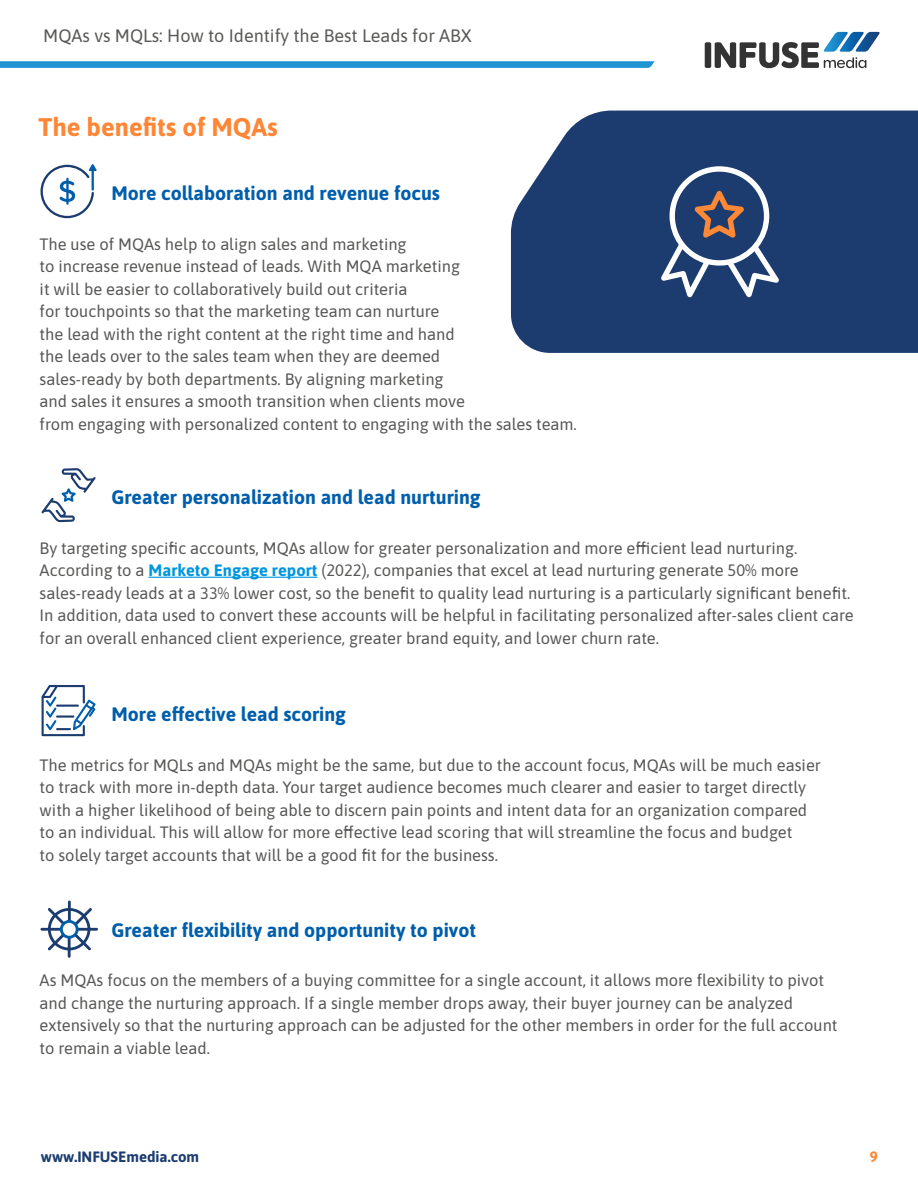
<style>
.page{position:relative;width:918px;height:1188px;background:#fff}
.page>*{position:absolute;margin:0;border:0;box-sizing:border-box;transform-origin:0 0}
.t1{font:700 25.5px "Asap";color:#fe8636}
.t2{font:700 19.5px "Asap";color:#005eab}
.t3{font:18px "Asap";color:#585856}
.t4{font:16.5px/22.5px "Asap";color:#575756}
.t5{font:700 15px "Asap";color:#1c3d70}
.t6{font:700 15px "Asap";color:#fe8636}
.s1{font-weight:700;color:#0096de}
</style>
<div class="page">
<svg style="left:0;top:61px;width:655px;height:7px;background:#2b98d4"></svg>
<div style="left:511px;top:111px;width:407px;height:242px;background:#1c3c70"></div>
<svg style="left:661px;top:166px;width:118px;height:131px"></svg>
<svg style="left:41px;top:164px;width:56px;height:54px"></svg>
<hr style="left:148px;top:577px;width:169px;height:1px;background:#0096de">
<svg style="left:41px;top:468px;width:55px;height:54px"></svg>
<svg style="left:42px;top:685px;width:54px;height:51px"></svg>
<svg style="left:41px;top:901px;width:57px;height:57px"></svg>
<svg style="left:705px;top:32px;width:175px;height:36px"></svg>
<p class="t3" style="left:43px;top:23px;width:430px">MQAs vs MQLs: How to Identify the Best Leads for ABX</p>
<h1 class="t1" style="left:38px;top:109px;width:241px">The benefits of MQAs</h1>
<p class="t2" style="left:111px;top:179px;width:330px">More collaboration and revenue focus</p>
<p class="t4" style="left:40px;top:232px;width:539px">The use of MQAs help to align sales and marketing<br>to increase revenue instead of leads. With MQA marketing<br>it will be easier to collaboratively build out criteria<br>for touchpoints so that the marketing team can nurture<br>the lead with the right content at the right time and hand<br>the leads over to the sales team when they are deemed<br>sales-ready by both departments. By aligning marketing<br>and sales it ensures a smooth transition when clients move<br>from engaging with personalized content to engaging with the sales team.</p>
<p class="t2" style="left:111px;top:483px;width:371px">Greater personalization and lead nurturing</p>
<p class="t4" style="left:40px;top:536px;width:816px">By targeting specific accounts, MQAs allow for greater personalization and more efficient lead nurturing.<br>According to a <span class="s1">Marketo Engage report</span> (2022), companies that excel at lead nurturing generate 50% more sales-ready leads at a 33% lower cost, so the benefit to quality lead nurturing is a particularly significant benefit.<br>In addition, data used to convert these accounts will be helpful in facilitating personalized after-sales client care for an overall enhanced client experience, greater brand equity, and lower churn rate.</p>
<p class="t2" style="left:111px;top:700px;width:236px">More effective lead scoring</p>
<p class="t4" style="left:40px;top:753px;width:783px">The metrics for MQLs and MQAs might be the same, but due to the account focus, MQAs will be much easier to track with more in-depth data. Your target audience becomes much clearer and easier to target directly with a higher likelihood of being able to discern pain points and intent data for an organization compared to an individual. This will allow for more effective lead scoring that will streamline the focus and budget<br>to solely target accounts that will be a good fit for the business.</p>
<p class="t2" style="left:111px;top:916px;width:366px">Greater flexibility and opportunity to pivot</p>
<p class="t4" style="left:40px;top:968px;width:799px">As MQAs focus on the members of a buying committee for a single account, it allows more flexibility to pivot and change the nurturing approach. If a single member drops away, their buyer journey can be analyzed extensively so that the nurturing approach can be adjusted for the other members in order for the full account to remain a viable lead.</p>
<p class="t5" style="left:41px;top:1146px;width:160px">www.INFUSEmedia.com</p>
<p class="t6" style="left:870px;top:1146px;width:10px">9</p>
</div>
